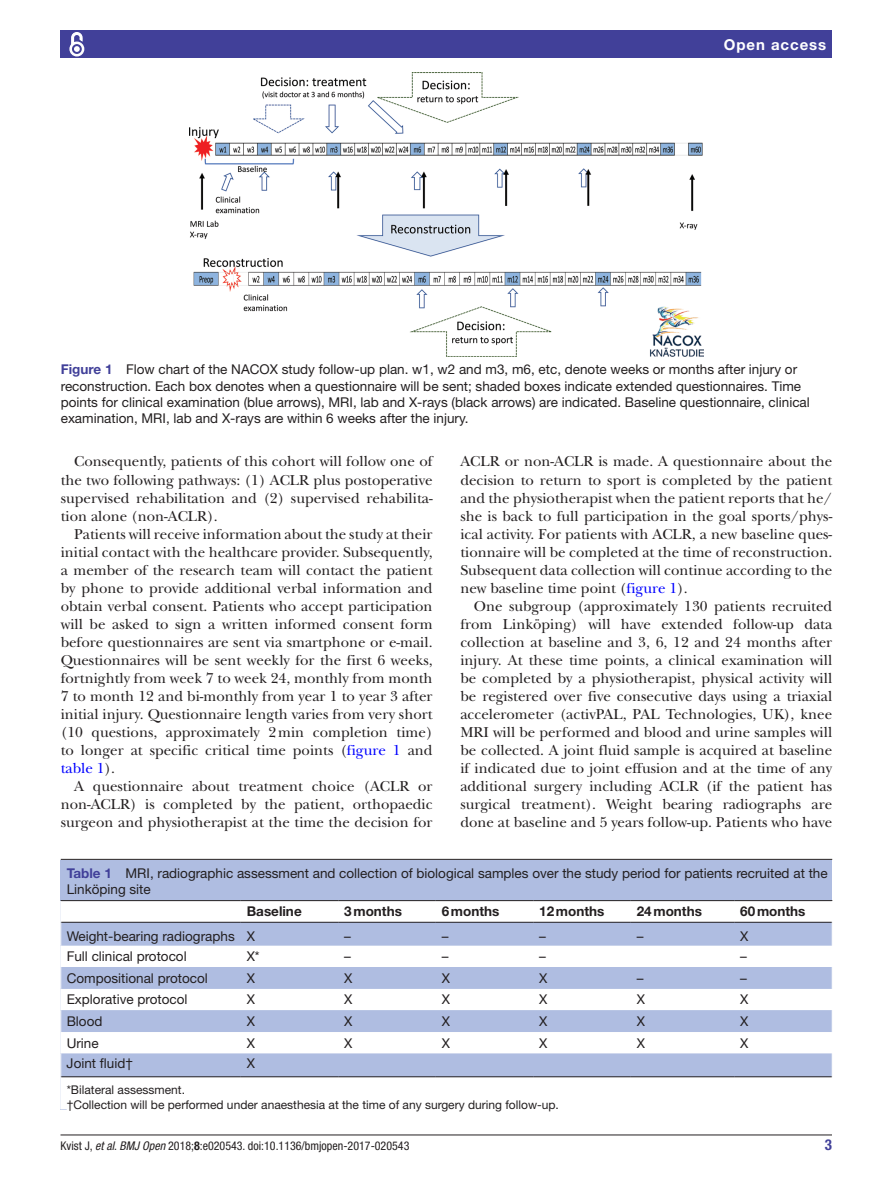
<style>
.page{position:relative;width:893px;height:1191px;background:#fff}
.page>*{position:absolute;margin:0;border:0;box-sizing:border-box;transform-origin:0 0}
.t1{font:15px/18px "New Baskerville";color:#231f20;text-align:justify}
.t2{font:700 15px "Helvetica Neue LT Std";letter-spacing:.065em;color:#fff}
.t3{font:700 condensed 15px "Helvetica Neue LT Std";color:#414099}
.t4{font:13.5px/16.2px "Helvetica Neue LT Std";color:#231f20}
.t5{font:700 13.5px "Helvetica Neue LT Std";color:#231f20}
.t6{font:12px/15px "Helvetica Neue LT Std";color:#231f20}
.t7{font:condensed 12px "Helvetica Neue LT Std";color:#231f20}
.s1{font-weight:700;color:#414099}
.s2{color:#00f}
.s3{font-style:italic}
.s4{font-weight:700}
</style>
<div class="page">
<hr style="left:61px;top:1134px;width:771px;height:1px;background:#231f20">
<div style="left:61px;top:31px;width:771px;height:27px;background:#414099"></div>
<svg style="left:69px;top:32px;width:16px;height:25px"></svg>
<img style="left:189px;top:73px;width:515px;height:284px">
<div style="left:61px;top:860px;width:771px;height:249px;background:#afbde1"></div>
<hr style="left:61px;top:859px;width:771px;height:1px;background:#231f20">
<div style="left:61px;top:901px;width:771px;height:208px;background:#fff"></div>
<svg style="left:61px;top:923px;width:771px;height:153px"></svg>
<hr style="left:61px;top:900px;width:180px;height:1px;background:#231f20">
<hr style="left:61px;top:922px;width:180px;height:1px;background:#231f20">
<hr style="left:241px;top:900px;width:97px;height:1px;background:#231f20">
<hr style="left:241px;top:922px;width:97px;height:1px;background:#231f20">
<hr style="left:338px;top:900px;width:98px;height:1px;background:#231f20">
<hr style="left:338px;top:922px;width:98px;height:1px;background:#231f20">
<hr style="left:436px;top:900px;width:97px;height:1px;background:#231f20">
<hr style="left:436px;top:922px;width:97px;height:1px;background:#231f20">
<hr style="left:533px;top:900px;width:98px;height:1px;background:#231f20">
<hr style="left:533px;top:922px;width:98px;height:1px;background:#231f20">
<hr style="left:631px;top:900px;width:103px;height:1px;background:#231f20">
<hr style="left:631px;top:922px;width:103px;height:1px;background:#231f20">
<hr style="left:734px;top:900px;width:98px;height:1px;background:#231f20">
<hr style="left:734px;top:922px;width:98px;height:1px;background:#231f20">
<hr style="left:241px;top:1076px;width:97px;height:1px;background:#231f20">
<hr style="left:338px;top:1076px;width:98px;height:1px;background:#231f20">
<hr style="left:436px;top:1076px;width:97px;height:1px;background:#231f20">
<hr style="left:533px;top:1076px;width:98px;height:1px;background:#231f20">
<hr style="left:631px;top:1076px;width:103px;height:1px;background:#231f20">
<hr style="left:61px;top:1076px;width:180px;height:1px;background:#231f20">
<hr style="left:734px;top:1076px;width:98px;height:1px;background:#231f20">
<svg style="left:60px;top:901px;width:1px;height:175px"></svg>
<hr style="left:67px;top:1093px;width:765px;height:2px;background:#fff">
<hr style="left:67px;top:1108px;width:765px;height:2px;background:#fff">
<p class="t2" style="left:724px;top:35px;width:104px">Open access</p>
<p class="t4" style="left:61px;top:361px;width:751px"><span class="s1">Figure 1</span> Flow chart of the NACOX study follow-up plan. w1, w2 and m3, m6, etc, denote weeks or months after injury or reconstruction. Each box denotes when a questionnaire will be sent; shaded boxes indicate extended questionnaires. Time points for clinical examination (blue arrows), MRI, lab and X-rays (black arrows) are indicated. Baseline questionnaire, clinical examination, MRI, lab and X-rays are within 6 weeks after the injury.</p>
<p class="t1" style="left:61px;top:453px;width:373px;text-indent:14px">Consequently, patients of this cohort will follow one of the two following pathways: (1) ACLR plus postoperative supervised rehabilitation and (2) supervised rehabilita&shy;tion alone (non-ACLR).</p>
<p class="t1" style="left:61px;top:525px;width:373px;text-indent:14px">Patients will receive information about the study at their initial contact with the healthcare provider. Subsequently, a member of the research team will contact the patient by phone to provide additional verbal information and obtain verbal consent. Patients who accept participation will be asked to sign a written informed consent form before questionnaires are sent via smartphone or e-mail.<br>Questionnaires will be sent weekly for the first 6 weeks, fortnightly from week 7 to week 24, monthly from month 7 to month 12 and bi-monthly from year 1 to year 3 after initial injury. Questionnaire length varies from very short (10 questions, approximately 2min completion time) to longer at specific critical time points (<span class="s2">figure 1</span> and <span class="s2">table 1</span>).</p>
<p class="t1" style="left:61px;top:777px;width:373px;text-indent:14px">A questionnaire about treatment choice (ACLR or non-ACLR) is completed by the patient, orthopaedic surgeon and physiotherapist at the time the decision for</p>
<p class="t1" style="left:460px;top:453px;width:373px">ACLR or non-ACLR is made. A questionnaire about the decision to return to sport is completed by the patient and the physiotherapist when the patient reports that he/ she is back to full participation in the goal sports/phys&shy;ical activity. For patients with ACLR, a new baseline ques&shy;tionnaire will be completed at the time of reconstruction.<br>Subsequent data collection will continue according to the new baseline time point (<span class="s2">figure 1</span>).</p>
<p class="t1" style="left:460px;top:597px;width:373px;text-indent:14px">One subgroup (approximately 130 patients recruited from Linköping) will have extended follow-up data collection at baseline and 3, 6, 12 and 24 months after injury. At these time points, a clinical examination will be completed by a physiotherapist, physical activity will be registered over five consecutive days using a triaxial accelerometer (activPAL, PAL Technologies, UK), knee MRI will be performed and blood and urine samples will be collected. A joint fluid sample is acquired at baseline if indicated due to joint effusion and at the time of any additional surgery including ACLR (if the patient has surgical treatment). Weight bearing radiographs are done at baseline and 5 years follow-up. Patients who have</p>
<p class="t4" style="left:67px;top:864px;width:762px"><span class="s1">Table 1</span> MRI, radiographic assessment and collection of biological samples over the study period for patients recruited at the<br>Linköping site</p>
<p class="t5" style="left:247px;top:903px;width:56px">Baseline</p>
<p class="t5" style="left:344px;top:903px;width:59px">3months</p>
<p class="t5" style="left:442px;top:903px;width:59px">6months</p>
<p class="t5" style="left:539px;top:903px;width:67px">12months</p>
<p class="t5" style="left:637px;top:903px;width:67px">24months</p>
<p class="t5" style="left:740px;top:903px;width:67px">60months</p>
<p class="t4" style="left:67px;top:927px;width:190px">Weight-bearing radiographs X</p>
<p class="t4" style="left:344px;top:927px;width:8px">–</p>
<p class="t4" style="left:442px;top:927px;width:8px">–</p>
<p class="t4" style="left:539px;top:927px;width:8px">–</p>
<p class="t4" style="left:637px;top:927px;width:8px">–</p>
<p class="t4" style="left:740px;top:927px;width:10px">X</p>
<p class="t4" style="left:67px;top:948px;width:122px">Full clinical protocol</p>
<p class="t4" style="left:247px;top:948px;width:15px">X*</p>
<p class="t4" style="left:344px;top:948px;width:8px">–</p>
<p class="t4" style="left:442px;top:948px;width:8px">–</p>
<p class="t4" style="left:539px;top:948px;width:8px">–</p>
<p class="t4" style="left:740px;top:948px;width:8px">–</p>
<p class="t4" style="left:67px;top:969px;width:143px">Compositional protocol</p>
<p class="t4" style="left:247px;top:969px;width:10px">X</p>
<p class="t4" style="left:344px;top:969px;width:10px">X</p>
<p class="t4" style="left:442px;top:969px;width:10px">X</p>
<p class="t4" style="left:539px;top:969px;width:10px">X</p>
<p class="t4" style="left:637px;top:969px;width:8px">–</p>
<p class="t4" style="left:740px;top:969px;width:8px">–</p>
<p class="t4" style="left:67px;top:991px;width:122px">Explorative protocol</p>
<p class="t4" style="left:247px;top:991px;width:10px">X</p>
<p class="t4" style="left:344px;top:991px;width:10px">X</p>
<p class="t4" style="left:442px;top:991px;width:10px">X</p>
<p class="t4" style="left:539px;top:991px;width:10px">X</p>
<p class="t4" style="left:637px;top:991px;width:10px">X</p>
<p class="t4" style="left:740px;top:991px;width:10px">X</p>
<p class="t4" style="left:67px;top:1013px;width:37px">Blood</p>
<p class="t4" style="left:247px;top:1013px;width:10px">X</p>
<p class="t4" style="left:344px;top:1013px;width:10px">X</p>
<p class="t4" style="left:442px;top:1013px;width:10px">X</p>
<p class="t4" style="left:539px;top:1013px;width:10px">X</p>
<p class="t4" style="left:637px;top:1013px;width:10px">X</p>
<p class="t4" style="left:740px;top:1013px;width:10px">X</p>
<p class="t4" style="left:67px;top:1034px;width:33px">Urine</p>
<p class="t4" style="left:247px;top:1034px;width:10px">X</p>
<p class="t4" style="left:344px;top:1034px;width:10px">X</p>
<p class="t4" style="left:442px;top:1034px;width:10px">X</p>
<p class="t4" style="left:539px;top:1034px;width:10px">X</p>
<p class="t4" style="left:637px;top:1034px;width:10px">X</p>
<p class="t4" style="left:740px;top:1034px;width:10px">X</p>
<p class="t4" style="left:67px;top:1054px;width:68px">Joint fluid†</p>
<p class="t4" style="left:247px;top:1054px;width:10px">X</p>
<p class="t6" style="left:67px;top:1082px;width:494px">*Bilateral assessment.<br>†Collection will be performed under anaesthesia at the time of any surgery during follow-up.</p>
<p class="t7" style="left:61px;top:1138px;width:350px">Kvist J, <span class="s3">et al</span>. <span class="s3">BMJ Open</span> 2018;<span class="s4">8</span>:e020543. doi:10.1136/bmjopen-2017-020543</p>
<p class="t3" style="left:825px;top:1135px;width:9px">3</p>
</div>
